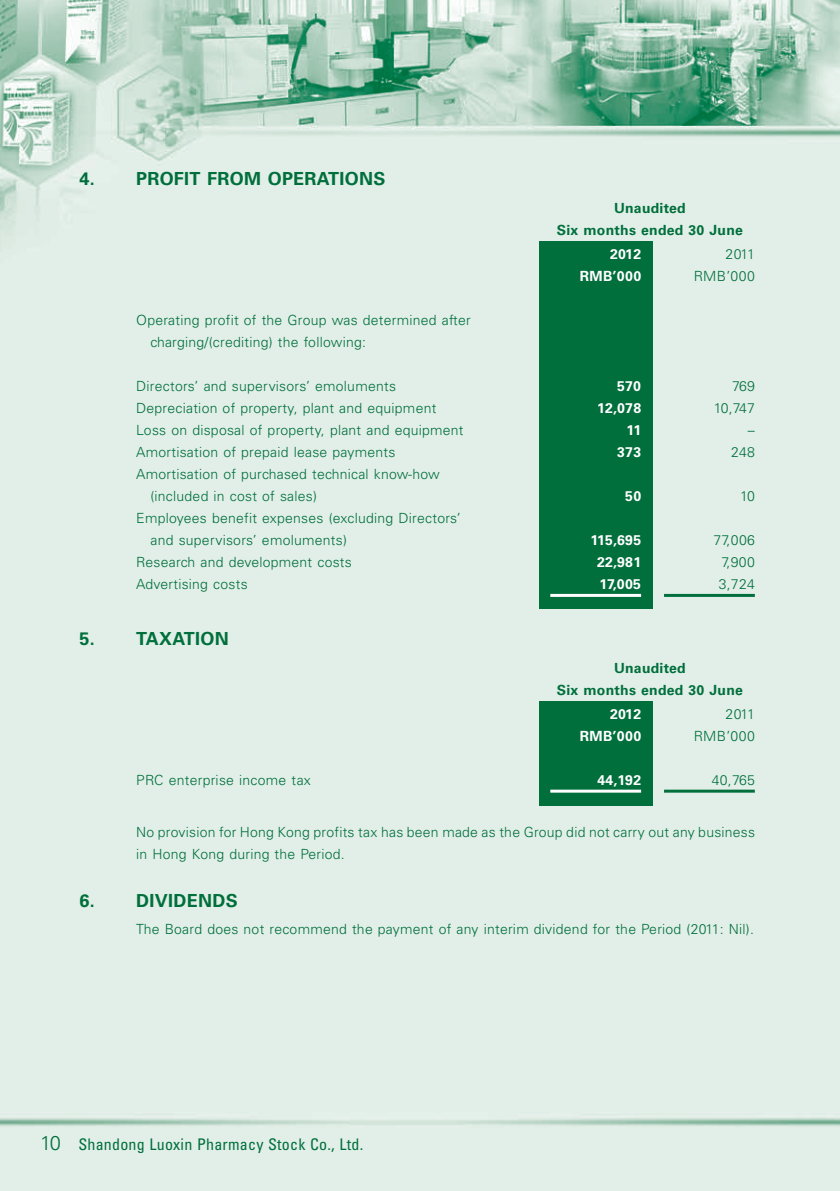
<style>
.page{position:relative;width:840px;height:1191px;background:#fff}
.page>*{position:absolute;margin:0;border:0;box-sizing:border-box;transform-origin:0 0}
.t1{font:700 18px "Univers LT Std";letter-spacing:.015em;color:#006f3c}
.t2{font:condensed 16px "Univers LT Std";letter-spacing:.015em;color:#006f3c}
.t3{font:300 14px/22px "Univers LT Std";letter-spacing:.015em;color:#006f3c}
.t4{font:700 14px "Univers LT Std";letter-spacing:.015em;color:#fff}
.t5{font:700 14px/22px "Univers LT Std";letter-spacing:.015em;color:#006f3c;text-align:center}
.s1{font-weight:300;font-stretch:normal;font-size:20px}
</style>
<div class="page">
<img style="left:0;top:0;width:840px;height:1191px">
<div style="left:539px;top:241px;width:113px;height:367px;background:#006f3c"></div>
<hr style="left:550px;top:594px;width:90px;height:3px;background:#fff">
<hr style="left:663px;top:594px;width:91px;height:3px;background:#006f3c">
<div style="left:539px;top:700px;width:113px;height:105px;background:#006f3c"></div>
<hr style="left:550px;top:789px;width:90px;height:3px;background:#fff">
<hr style="left:663px;top:789px;width:91px;height:3px;background:#006f3c">
<p class="t1" style="left:79px;top:168px;width:307px">4. PROFIT FROM OPERATIONS</p>
<p class="t5" style="left:556px;top:197px;width:187px">Unaudited<br>Six months ended 30 June</p>
<p class="t4" style="left:609px;top:246px;width:33px">2012</p>
<p class="t3" style="left:725px;top:243px;width:21px">2011</p>
<p class="t4" style="left:579px;top:268px;width:63px">RMB’000</p>
<p class="t3" style="left:693px;top:265px;width:63px">RMB’000</p>
<p class="t3" style="left:150px;top:309px;width:322px;text-indent:-14px">Operating profit of the Group was determined after charging/(crediting) the following:</p>
<p class="t3" style="left:136px;top:375px;width:261px">Directors’ and supervisors’ emoluments</p>
<p class="t4" style="left:617px;top:378px;width:25px">570</p>
<p class="t3" style="left:731px;top:375px;width:24px">769</p>
<p class="t3" style="left:136px;top:397px;width:301px">Depreciation of property, plant and equipment</p>
<p class="t4" style="left:596px;top:400px;width:46px">12,078</p>
<p class="t3" style="left:713px;top:397px;width:43px">1 0,747</p>
<p class="t3" style="left:136px;top:419px;width:328px">Loss on disposal of property, plant and equipment</p>
<p class="t4" style="left:626px;top:422px;width:16px">11</p>
<p class="t3" style="left:747px;top:419px;width:8px">–</p>
<p class="t3" style="left:136px;top:441px;width:261px">Amortisation of prepaid lease payments</p>
<p class="t4" style="left:617px;top:444px;width:25px">373</p>
<p class="t3" style="left:730px;top:441px;width:25px">248</p>
<p class="t3" style="left:150px;top:463px;width:291px;text-indent:-14px">Amortisation of purchased technical know-how (included in cost of sales)</p>
<p class="t4" style="left:625px;top:488px;width:17px">50</p>
<p class="t3" style="left:739px;top:485px;width:16px">1 0</p>
<p class="t3" style="left:150px;top:507px;width:312px;text-indent:-14px">Employees benefit expenses (excluding Directors’ and supervisors’ emoluments)</p>
<p class="t4" style="left:590px;top:532px;width:52px">115,695</p>
<p class="t3" style="left:713px;top:529px;width:43px">77,006</p>
<p class="t3" style="left:136px;top:551px;width:217px">Research and development costs</p>
<p class="t4" style="left:596px;top:554px;width:46px">22,981</p>
<p class="t3" style="left:721px;top:551px;width:35px">7,900</p>
<p class="t3" style="left:136px;top:573px;width:113px">Advertising costs</p>
<p class="t4" style="left:599px;top:576px;width:43px">17,005</p>
<p class="t3" style="left:718px;top:573px;width:37px">3,724</p>
<p class="t1" style="left:79px;top:628px;width:151px">5. TAXATION</p>
<p class="t5" style="left:556px;top:657px;width:187px">Unaudited<br>Six months ended 30 June</p>
<p class="t4" style="left:609px;top:705px;width:33px">2012</p>
<p class="t3" style="left:725px;top:702px;width:21px">2011</p>
<p class="t4" style="left:579px;top:727px;width:63px">RMB’000</p>
<p class="t3" style="left:693px;top:724px;width:63px">RMB’000</p>
<p class="t3" style="left:136px;top:768px;width:176px">PRC enterprise income tax</p>
<p class="t4" style="left:597px;top:771px;width:45px">44,192</p>
<p class="t3" style="left:711px;top:768px;width:44px">40,765</p>
<p class="t3" style="left:136px;top:820px;width:620px">No provision for Hong Kong profits tax has been made as the Group did not carry out any business in Hong Kong during the Period.</p>
<p class="t1" style="left:79px;top:889px;width:160px">6. DIVIDENDS</p>
<p class="t3" style="left:136px;top:918px;width:619px">The Board does not recommend the payment of any interim dividend for the Period (2011 : Nil).</p>
<p class="t2" style="left:40px;top:1134px;width:324px"><span class="s1">1 0</span> Shandong Luoxin Pharmacy Stock Co., Ltd.</p>
</div>
